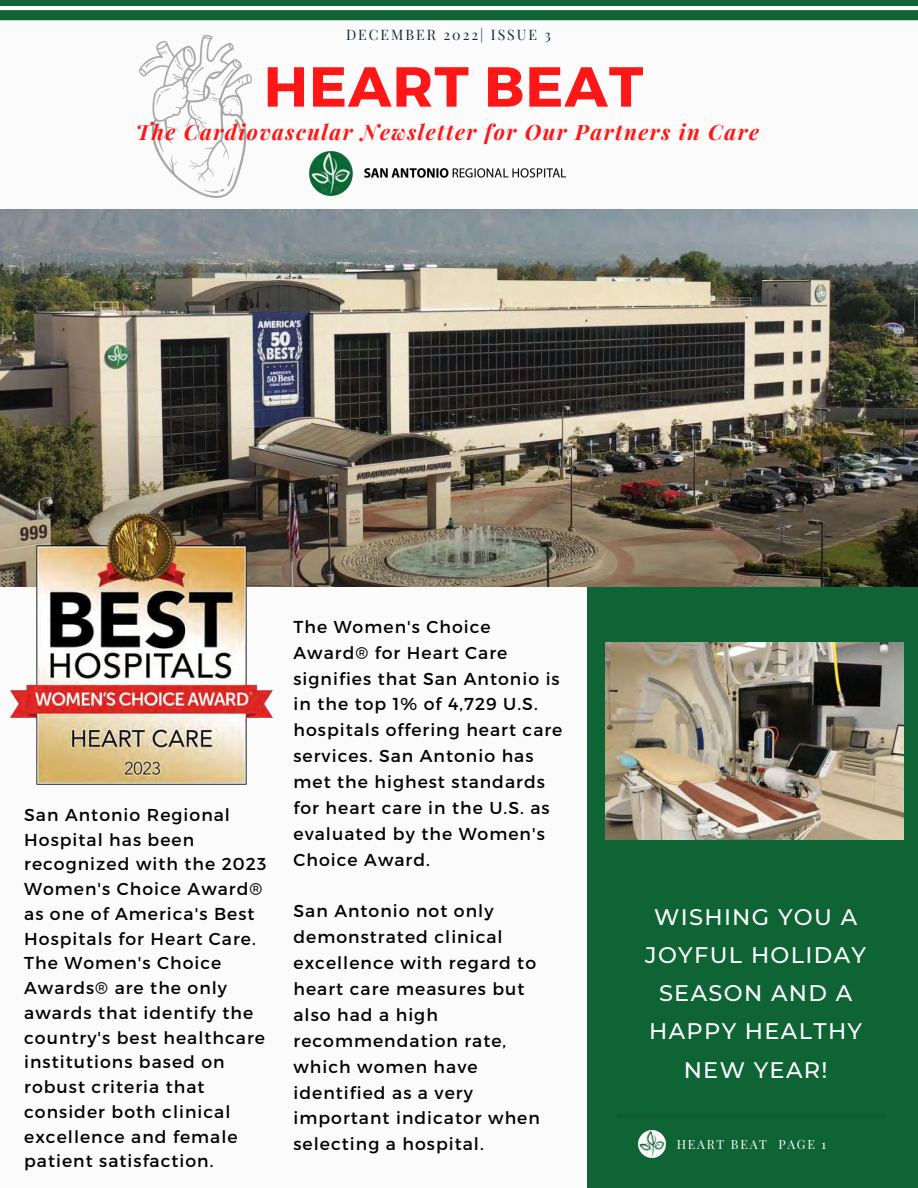
<style>
.page{position:relative;width:918px;height:1188px;background:#fbfbfb}
.page>*{position:absolute;margin:0;border:0;box-sizing:border-box;transform-origin:0 0}
.t1{font:700 56.25px "Montserrat";letter-spacing:.02em;color:#ff1616}
.t2{font:500 22.5px/38.2px "Montserrat";letter-spacing:.06em;color:#fff;text-align:center}
.t3{font:italic 700 21.3px "Playfair Display";letter-spacing:.07em;color:#ff1616}
.t4{font:17.25px/25.8px "Montserrat";letter-spacing:.06em;color:#000}
.t5{font:14.1px "Playfair Display";letter-spacing:.14em;color:#15283a}
.t6{font:12.45px "Playfair Display";letter-spacing:.14em;color:#fff}
</style>
<div class="page">
<div style="left:587px;top:530px;width:331px;height:658px;background:#0e6434"></div>
<hr style="left:617px;top:1115px;width:268px;height:3px;background:#15283a">
<svg style="left:0;top:10px;width:918px;height:10px"></svg>
<div style="left:0;top:0;width:918px;height:6px;background:#0e6434"></div>
<img style="left:0;top:209px;width:918px;height:377px">
<img style="left:139px;top:35px;width:113px;height:162px">
<img style="left:638px;top:1130px;width:27px;height:27px">
<img style="left:310px;top:152px;width:255px;height:44px">
<img style="left:0;top:505px;width:285px;height:280px">
<img style="left:605px;top:642px;width:298px;height:197px">
<p class="t5" style="left:346px;top:25px;width:206px">DECEMBER 2022| ISSUE 3</p>
<h1 class="t1" style="left:264px;top:50px;width:381px">HEART BEAT</h1>
<p class="t3" style="left:136px;top:117px;width:625px">The Cardiovascular Newsletter for Our Partners in Care</p>
<p class="t4" style="left:24px;top:802px;width:244px;line-height:24.8px">San Antonio Regional<br>Hospital has been recognized with the 2023<br>Women's Choice Award® as one of America's Best<br>Hospitals for Heart Care.<br>The Women's Choice<br>Awards® are the only awards that identify the country's best healthcare institutions based on robust criteria that consider both clinical excellence and female patient satisfaction.</p>
<p class="t4" style="left:294px;top:613px;width:270px">The Women's Choice<br>Award® for Heart Care signifies that San Antonio is in the top 1% of 4,729 U.S. hospitals offering heart care services. San Antonio has met the highest standards for heart care in the U.S. as evaluated by the Women's<br>Choice Award.</p>
<p class="t4" style="left:294px;top:898px;width:248px">San Antonio not only demonstrated clinical excellence with regard to heart care measures but also had a high recommendation rate, which women have identified as a very important indicator when selecting a hospital.</p>
<h2 class="t2" style="left:645px;top:897px;width:223px">WISHING YOU A<br>JOYFUL HOLIDAY<br>SEASON AND A<br>HAPPY HEALTHY<br>NEW YEAR!</h2>
<p class="t6" style="left:677px;top:1136px;width:151px">HEART BEAT PAGE 1</p>
</div>
